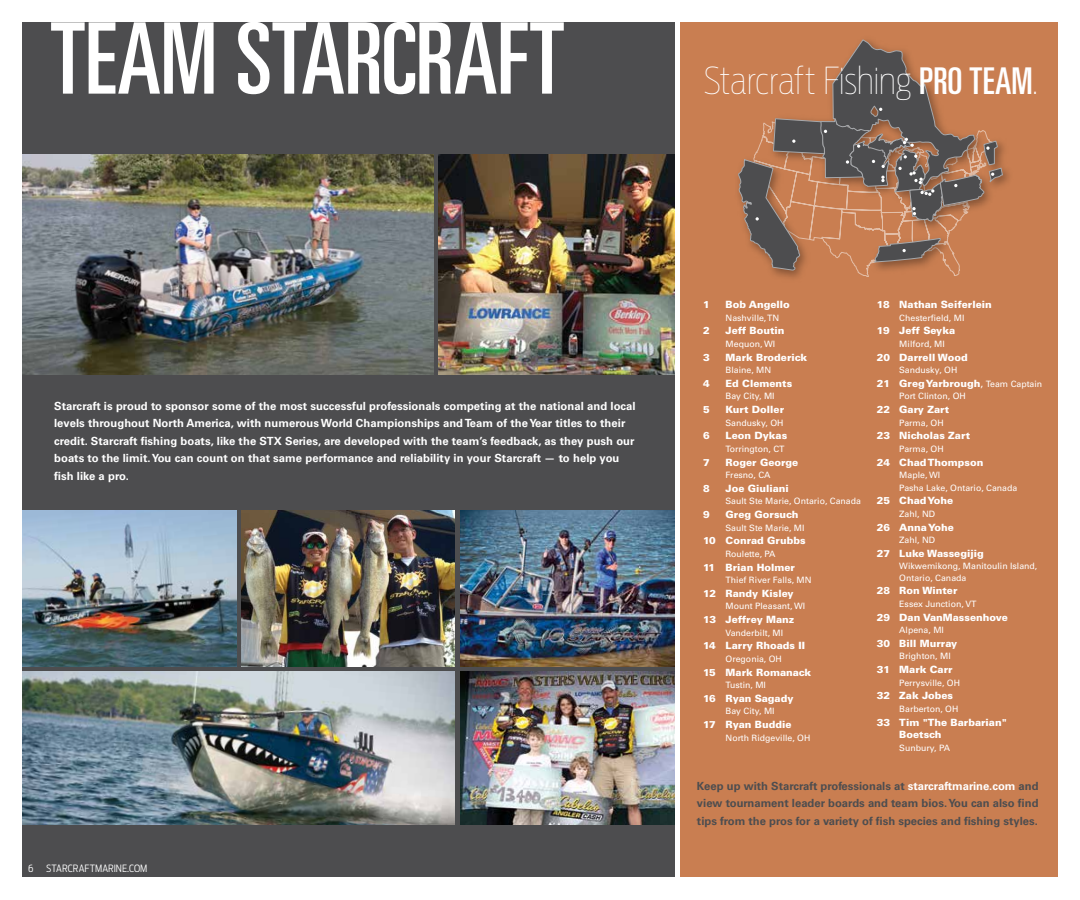
<style>
.page{position:relative;width:1080px;height:900px;background:#fff}
.page>*{position:absolute;margin:0;border:0;box-sizing:border-box;transform-origin:0 0}
.t1{font:ultra-condensed 98.75px "Univers";letter-spacing:-.005em;color:#fff}
.t2{font:100 36.88px "Antenna Cond";letter-spacing:-.015em;color:#fff}
.t3{font:700 11.25px/17.5px "Univers";letter-spacing:.005em;color:#fff}
.t4{font:700 11.25px/17.5px "Univers";color:#4d4d4f;text-align:justify}
.t5{font:900 10px/12.5px "Univers";color:#fff}
.t6{font:300 10px "Antenna Cond";letter-spacing:.005em;color:#fff}
.t7{font:8.75px/12.5px "Univers";color:#fff}
.s1{font-family:"Univers";font-weight:400;font-stretch:ultra-condensed}
.s2{font-weight:400}
.s3{font-weight:400;font-size:8.75px}
.s4{color:#fff}
</style>
<div class="page">
<div style="left:680px;top:22px;width:378px;height:856px;background:#c97e51"></div>
<div style="left:22px;top:22px;width:653px;height:856px;background:#4d4d4f"></div>
<img style="left:22px;top:155px;width:412px;height:219px">
<img style="left:439px;top:155px;width:236px;height:219px">
<img style="left:22px;top:510px;width:214px;height:157px">
<img style="left:241px;top:510px;width:214px;height:157px">
<img style="left:460px;top:510px;width:215px;height:157px">
<img style="left:22px;top:672px;width:433px;height:153px">
<img style="left:460px;top:672px;width:215px;height:153px">
<svg style="left:738px;top:39px;width:265px;height:238px"></svg>
<h1 class="t1" style="left:50px;top:2px;width:515px">TEAM STARCRAFT</h1>
<h2 class="t2" style="left:703px;top:58px;width:337px">Starcraft Fishing <span class="s1">PRO TEAM</span>.</h2>
<p class="t3" style="left:54px;top:397px;width:583px">Starcraft is proud to sponsor some of the most successful professionals competing at the national and local levels throughout North America, with numerous World Championships and Team of the Year titles to their credit. Starcraft fishing boats, like the STX Series, are developed with the team’s feedback, as they push our boats to the limit. You can count on that same performance and reliability in your Starcraft — to help you fish like a pro.</p>
<p class="t6" style="left:28px;top:863px;width:7px">6</p>
<p class="t6" style="left:46px;top:863px;width:103px">STARCRAFTMARINE.COM</p>
<p class="t5" style="left:703px;top:298px;width:8px">1</p>
<p class="t5" style="left:726px;top:298px;width:66px">Bob Angello</p>
<p class="t7" style="left:726px;top:311px;width:55px">Nashville, TN</p>
<p class="t5" style="left:703px;top:325px;width:8px">2</p>
<p class="t5" style="left:726px;top:325px;width:61px">Jeff Boutin</p>
<p class="t7" style="left:726px;top:338px;width:51px">Mequon, WI</p>
<p class="t5" style="left:703px;top:351px;width:8px">3</p>
<p class="t5" style="left:726px;top:351px;width:83px">Mark Broderick</p>
<p class="t7" style="left:726px;top:364px;width:47px">Blaine, MN</p>
<p class="t5" style="left:703px;top:377px;width:8px">4</p>
<p class="t5" style="left:726px;top:377px;width:68px">Ed Clements</p>
<p class="t7" style="left:726px;top:390px;width:51px">Bay City, MI</p>
<p class="t5" style="left:703px;top:403px;width:8px">5</p>
<p class="t5" style="left:726px;top:403px;width:60px">Kurt Doller</p>
<p class="t7" style="left:726px;top:416px;width:60px">Sandusky, OH</p>
<p class="t5" style="left:703px;top:430px;width:8px">6</p>
<p class="t5" style="left:726px;top:430px;width:63px">Leon Dykas</p>
<p class="t7" style="left:726px;top:443px;width:61px">Torrington, CT</p>
<p class="t5" style="left:703px;top:456px;width:8px">7</p>
<p class="t5" style="left:726px;top:456px;width:74px">Roger George</p>
<p class="t7" style="left:726px;top:469px;width:47px">Fresno, CA</p>
<p class="t5" style="left:703px;top:482px;width:8px">8</p>
<p class="t5" style="left:726px;top:482px;width:65px">Joe Giuliani</p>
<p class="t7" style="left:726px;top:495px;width:137px">Sault Ste Marie, Ontario, Canada</p>
<p class="t5" style="left:703px;top:508px;width:8px">9</p>
<p class="t5" style="left:726px;top:508px;width:75px">Greg Gorsuch</p>
<p class="t7" style="left:726px;top:521px;width:81px">Sault Ste Marie, MI</p>
<p class="t5" style="left:703px;top:535px;width:104px">10 Conrad Grubbs</p>
<p class="t7" style="left:726px;top:548px;width:51px">Roulette, PA</p>
<p class="t5" style="left:703px;top:561px;width:93px">11 Brian Holmer</p>
<p class="t7" style="left:726px;top:574px;width:88px">Thief River Falls, MN</p>
<p class="t5" style="left:703px;top:587px;width:92px">12 Randy Kisley</p>
<p class="t7" style="left:726px;top:600px;width:81px">Mount Pleasant, WI</p>
<p class="t5" style="left:703px;top:613px;width:93px">13 Jeffrey Manz</p>
<p class="t7" style="left:726px;top:626px;width:59px">Vanderbilt, MI</p>
<p class="t5" style="left:703px;top:640px;width:103px">14 Larry Rhoads II</p>
<p class="t7" style="left:726px;top:653px;width:58px">Oregonia, OH</p>
<p class="t5" style="left:703px;top:666px;width:110px">15 Mark Romanack</p>
<p class="t7" style="left:726px;top:679px;width:42px">Tustin, MI</p>
<p class="t5" style="left:703px;top:692px;width:92px">16 Ryan Sagady</p>
<p class="t7" style="left:726px;top:705px;width:51px">Bay City, MI</p>
<p class="t5" style="left:703px;top:718px;width:90px">17 Ryan Buddie</p>
<p class="t7" style="left:726px;top:731px;width:86px">North Ridgeville, OH</p>
<p class="t5" style="left:877px;top:298px;width:117px">18 Nathan Seiferlein</p>
<p class="t7" style="left:899px;top:311px;width:67px">Chesterfield, MI</p>
<p class="t5" style="left:877px;top:325px;width:80px">19 Jeff Seyka</p>
<p class="t7" style="left:899px;top:338px;width:47px">Milford, MI</p>
<p class="t5" style="left:877px;top:351px;width:92px">20 Darrell Wood</p>
<p class="t7" style="left:899px;top:364px;width:60px">Sandusky, OH</p>
<p class="t5" style="left:877px;top:377px;width:167px">21 Greg Yarbrough<span class="s2">,</span> <span class="s3">Team Captain</span></p>
<p class="t7" style="left:899px;top:390px;width:68px">Port Clinton, OH</p>
<p class="t5" style="left:877px;top:403px;width:74px">22 Gary Zart</p>
<p class="t7" style="left:899px;top:416px;width:46px">Parma, OH</p>
<p class="t5" style="left:877px;top:430px;width:95px">23 Nicholas Zart</p>
<p class="t7" style="left:899px;top:443px;width:46px">Parma, OH</p>
<p class="t5" style="left:877px;top:456px;width:108px">24 Chad Thompson</p>
<p class="t7" style="left:899px;top:469px;width:120px">Maple, WI<br>Pasha Lake, Ontario, Canada</p>
<p class="t5" style="left:877px;top:495px;width:78px">25 Chad Yohe</p>
<p class="t7" style="left:899px;top:508px;width:37px">Zahl, ND</p>
<p class="t5" style="left:877px;top:521px;width:79px">26 Anna Yohe</p>
<p class="t7" style="left:899px;top:534px;width:37px">Zahl, ND</p>
<p class="t5" style="left:877px;top:547px;width:108px">27 Luke Wassegijig</p>
<p class="t7" style="left:899px;top:561px;width:140px;line-height:11.2px">Wikwemikong, Manitoulin Island,<br>Ontario, Canada</p>
<p class="t5" style="left:877px;top:585px;width:82px">28 Ron Winter</p>
<p class="t7" style="left:899px;top:598px;width:79px">Essex Junction, VT</p>
<p class="t5" style="left:877px;top:611px;width:133px">29 Dan VanMassenhove</p>
<p class="t7" style="left:899px;top:624px;width:46px">Alpena, MI</p>
<p class="t5" style="left:877px;top:637px;width:82px">30 Bill Murray</p>
<p class="t7" style="left:899px;top:650px;width:53px">Brighton, MI</p>
<p class="t5" style="left:877px;top:663px;width:77px">31 Mark Carr</p>
<p class="t7" style="left:899px;top:676px;width:62px">Perrysville, OH</p>
<p class="t5" style="left:877px;top:690px;width:78px">32 Zak Jobes</p>
<p class="t7" style="left:899px;top:703px;width:61px">Barberton, OH</p>
<p class="t5" style="left:899px;top:716px;width:109px;text-indent:-22px">33 Tim "The Barbarian"<br>Boetsch</p>
<p class="t7" style="left:899px;top:741px;width:52px">Sunbury, PA</p>
<p class="t4" style="left:697px;top:777px;width:343px">Keep up with Starcraft professionals at <span class="s4">starcraftmarine.com</span> and view tournament leader boards and team bios. You can also find tips from the pros for a variety of fish species and fishing styles.</p>
</div>
